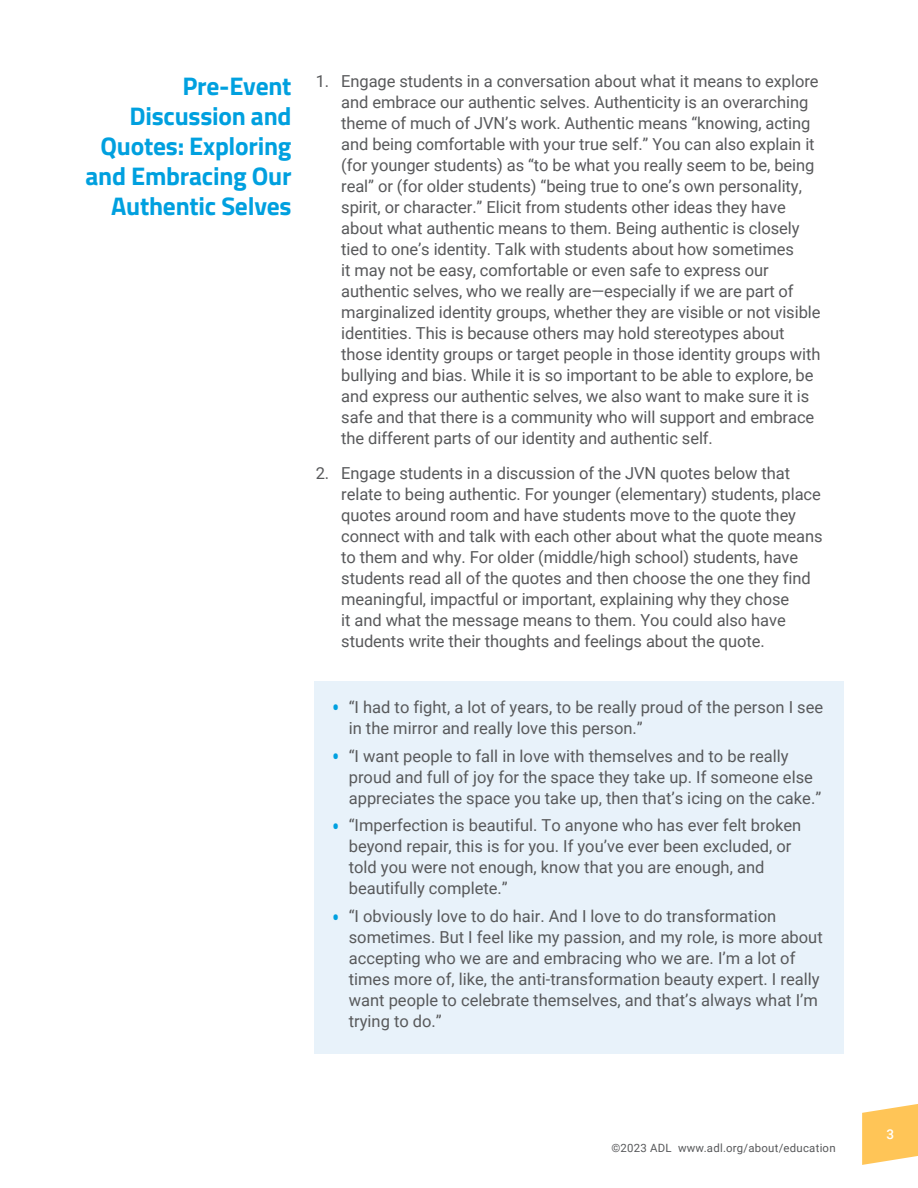
<style>
.page{position:relative;width:918px;height:1188px;background:#fff}
.page>*{position:absolute;margin:0;border:0;box-sizing:border-box;transform-origin:0 0}
.t1{font:700 25.5px/30px "Titillium Web";letter-spacing:-.01em;color:#00a0df;text-align:right}
.Bulleted_Text{font:16.5px/21px "Roboto";letter-spacing:-.005em;color:#58595b}
.t2{font:500 13.5px "Roboto";color:#fff}
.t3{font:11.4px "Roboto";letter-spacing:.02em;color:#58595b}
.s1{font-size:27px;color:#00a0df}
</style>
<div class="page">
<svg style="left:862px;top:1104px;width:56px;height:61px;background:#ffcd6f"></svg>
<div style="left:314px;top:681px;width:530px;height:373px;background:#e8f2fa"></div>
<p class="t1" style="left:86px;top:70px;width:208px">Pre-Event<br>Discussion and<br>Quotes: Exploring and Embracing Our<br>Authentic Selves</p>
<p class="Bulleted_Text" style="left:341px;top:70px;width:481px;text-indent:-26px">1. Engage students in a conversation about what it means to explore and embrace our authentic selves. Authenticity is an overarching theme of much of JVN’s work. Authentic means “knowing, acting and being comfortable with your true self.” You can also explain it (for younger students) as “to be what you really seem to be, being real” or (for older students) “being true to one’s own personality, spirit, or character.” Elicit from students other ideas they have about what authentic means to them. Being authentic is closely tied to one’s identity. Talk with students about how sometimes<br>it may not be easy, comfortable or even safe to express our authentic selves, who we really are—especially if we are part of marginalized identity groups, whether they are visible or not visible identities. This is because others may hold stereotypes about those identity groups or target people in those identity groups with bullying and bias. While it is so important to be able to explore, be and express our authentic selves, we also want to make sure it is safe and that there is a community who will support and embrace the different parts of our identity and authentic self.</p>
<p class="Bulleted_Text" style="left:341px;top:462px;width:483px;text-indent:-26px">2. Engage students in a discussion of the JVN quotes below that relate to being authentic. For younger (elementary) students, place quotes around room and have students move to the quote they connect with and talk with each other about what the quote means to them and why. For older (middle/high school) students, have students read all of the quotes and then choose the one they find meaningful, impactful or important, explaining why they chose<br>it and what the message means to them. You could also have students write their thoughts and feelings about the quote.</p>
<p class="Bulleted_Text" style="left:349px;top:696px;width:476px;text-indent:-16px"><span class="s1">•</span> “I had to fight, a lot of years, to be really proud of the person I see in the mirror and really love this person.”</p>
<p class="Bulleted_Text" style="left:349px;top:745px;width:474px;text-indent:-16px"><span class="s1">•</span> “I want people to fall in love with themselves and to be really proud and full of joy for the space they take up. If someone else appreciates the space you take up, then that’s icing on the cake.”</p>
<p class="Bulleted_Text" style="left:349px;top:814px;width:454px;text-indent:-16px"><span class="s1">•</span> “Imperfection is beautiful. To anyone who has ever felt broken beyond repair, this is for you. If you’ve ever been excluded, or told you were not enough, know that you are enough, and beautifully complete.”</p>
<p class="Bulleted_Text" style="left:349px;top:905px;width:476px;text-indent:-16px"><span class="s1">•</span> “I obviously love to do hair. And I love to do transformation sometimes. But I feel like my passion, and my role, is more about accepting who we are and embracing who we are. I’m a lot of times more of, like, the anti-transformation beauty expert. I really want people to celebrate themselves, and that’s always what I’m trying to do.”</p>
<p class="t3" style="left:611px;top:1140px;width:226px">©2023 ADL www.adl.org/about/education</p>
<p class="t2" style="left:886px;top:1125px;width:9px">3</p>
</div>
